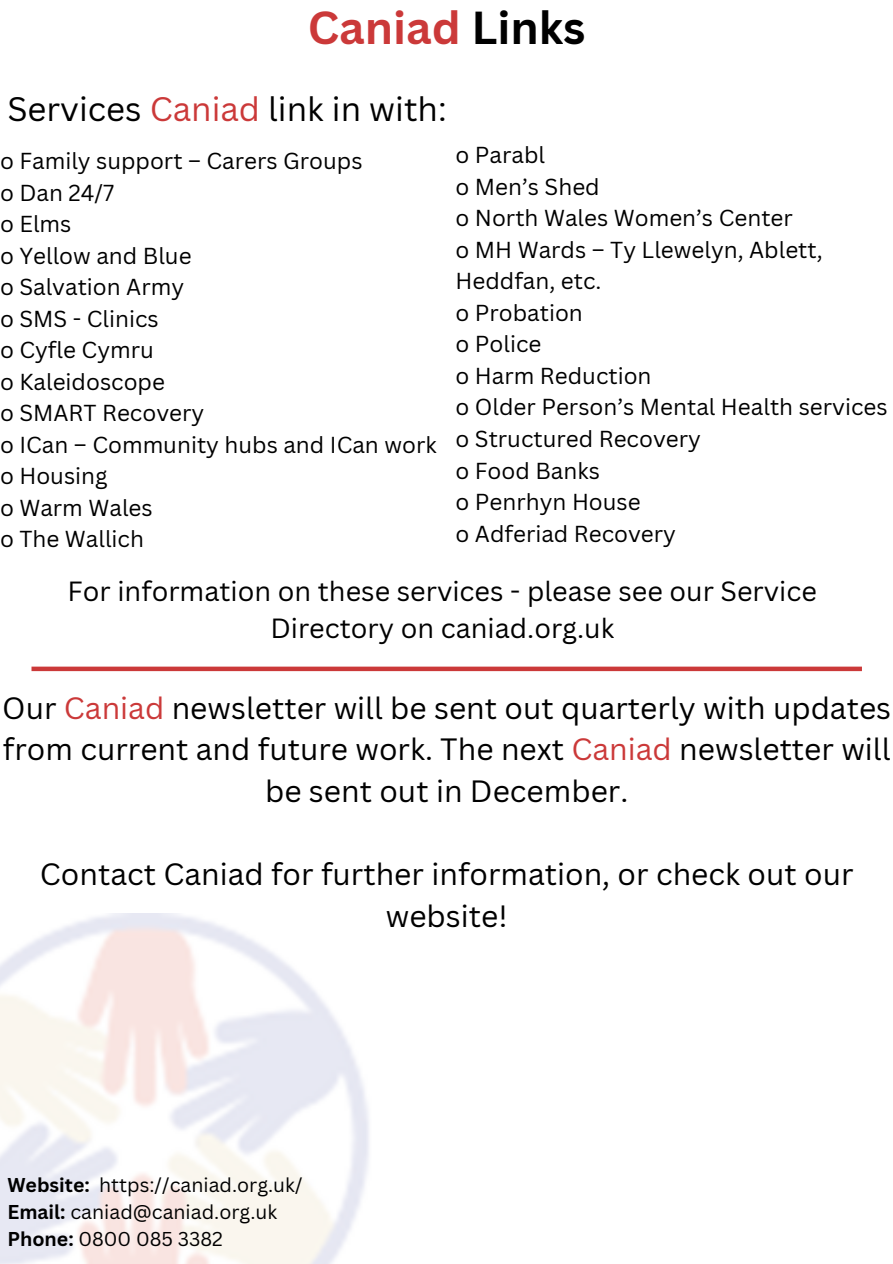
<style>
.page{position:relative;width:893px;height:1264px;background:#fff}
.page>*{position:absolute;margin:0;border:0;box-sizing:border-box;transform-origin:0 0}
.t1{font:700 45px "Canva Sans";color:#cb3939}
.t2{font:33px "Canva Sans";color:#000}
.t3{font:30px/41.7px "Canva Sans";color:#000;text-align:center}
.t4{font:27px/37.2px "Canva Sans";color:#000;text-align:center}
.t5{font:22.5px "Canva Sans";color:#000}
.t6{font:19.5px "Canva Sans";color:#000}
.s1{color:#000}
.s2{color:#cb3939}
.s3{font-weight:700}
</style>
<div class="page">
<div style="left:31px;top:666px;width:830px;height:5px;background:#cb3939"></div>
<p class="t1" style="left:308px;top:-4px;width:279px">Caniad <span class="s1">Links</span></p>
<p class="t2" style="left:7px;top:86px;width:441px">Services <span class="s2">Caniad</span> link in with:</p>
<p class="t5" style="left:0;top:145px;width:364px">o Family support – Carers Groups</p>
<p class="t5" style="left:0;top:177px;width:116px">o Dan 24/7</p>
<p class="t5" style="left:0;top:208px;width:73px">o Elms</p>
<p class="t5" style="left:0;top:240px;width:193px">o Yellow and Blue</p>
<p class="t5" style="left:0;top:271px;width:186px">o Salvation Army</p>
<p class="t5" style="left:0;top:303px;width:160px">o SMS - Clinics</p>
<p class="t5" style="left:0;top:334px;width:155px">o Cyfle Cymru</p>
<p class="t5" style="left:0;top:366px;width:166px">o Kaleidoscope</p>
<p class="t5" style="left:0;top:397px;width:206px">o SMART Recovery</p>
<p class="t5" style="left:0;top:429px;width:438px">o ICan – Community hubs and ICan work</p>
<p class="t5" style="left:0;top:460px;width:109px">o Housing</p>
<p class="t5" style="left:0;top:492px;width:154px">o Warm Wales</p>
<p class="t5" style="left:0;top:523px;width:145px">o The Wallich</p>
<p class="t4" style="left:68px;top:571px;width:750px">For information on these services - please see our Service<br>Directory on caniad.org.uk</p>
<p class="t5" style="left:455px;top:139px;width:91px">o Parabl</p>
<p class="t5" style="left:455px;top:171px;width:146px">o Men’s Shed</p>
<p class="t5" style="left:455px;top:202px;width:339px">o North Wales Women’s Center</p>
<p class="t5" style="left:455px;top:234px;width:368px">o MH Wards – Ty Llewelyn, Ablett,</p>
<p class="t5" style="left:455px;top:265px;width:147px">Heddfan, etc.</p>
<p class="t5" style="left:455px;top:297px;width:129px">o Probation</p>
<p class="t5" style="left:455px;top:328px;width:87px">o Police</p>
<p class="t5" style="left:455px;top:360px;width:197px">o Harm Reduction</p>
<p class="t5" style="left:455px;top:391px;width:433px">o Older Person’s Mental Health services</p>
<p class="t5" style="left:455px;top:423px;width:247px">o Structured Recovery</p>
<p class="t5" style="left:455px;top:454px;width:146px">o Food Banks</p>
<p class="t5" style="left:455px;top:486px;width:187px">o Penrhyn House</p>
<p class="t5" style="left:455px;top:517px;width:222px">o Adferiad Recovery</p>
<p class="t3" style="left:2px;top:686px;width:890px">Our <span class="s2">Caniad</span> newsletter will be sent out quarterly with updates from current and future work. The next <span class="s2">Caniad</span> newsletter will be sent out in December.</p>
<p class="t3" style="left:40px;top:852px;width:815px">Contact Caniad for further information, or check out our website!</p>
<p class="t6" style="left:7px;top:1171px;width:296px"><span class="s3">Website:</span> https://caniad.org.uk/</p>
<p class="t6" style="left:7px;top:1198px;width:271px"><span class="s3">Email:</span> caniad@caniad.org.uk</p>
<p class="t6" style="left:7px;top:1225px;width:217px"><span class="s3">Phone:</span> 0800 085 3382</p>
</div>
